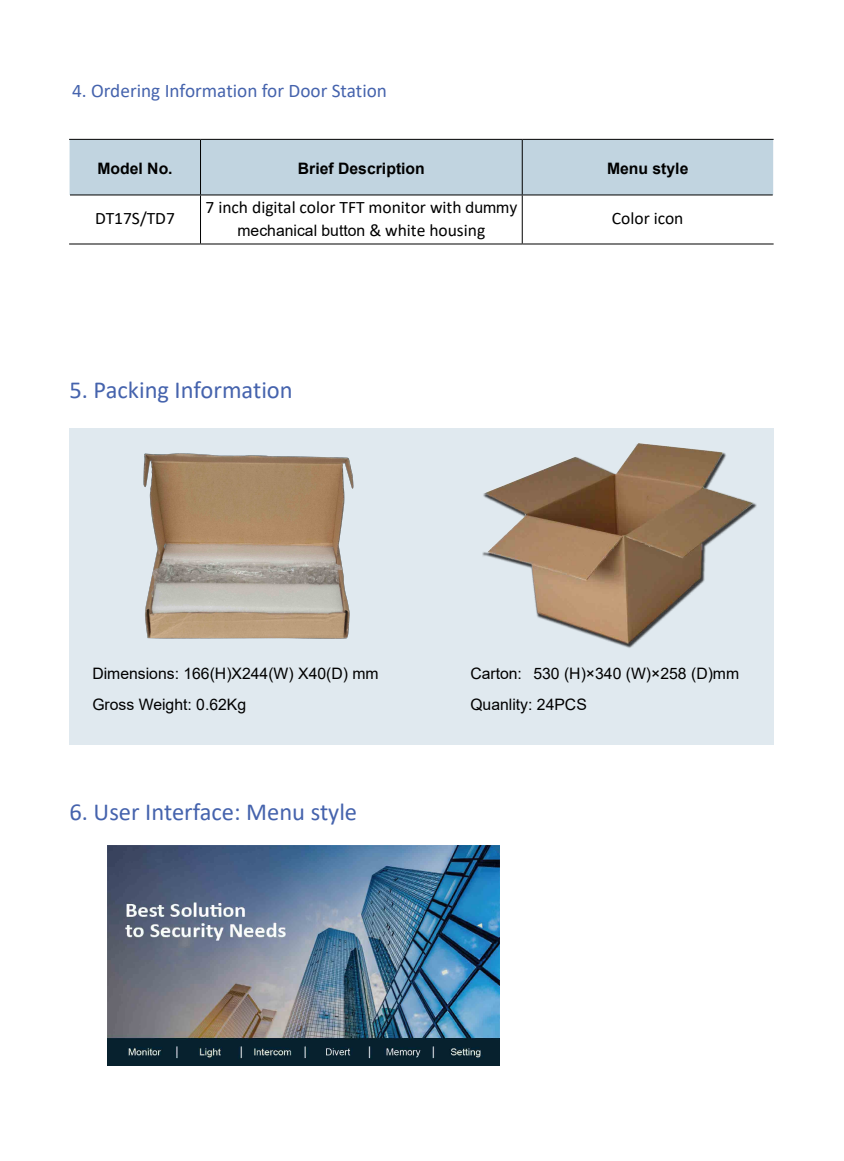
<style>
.page{position:relative;width:844px;height:1161px;background:#fff}
.page>*{position:absolute;margin:0;border:0;box-sizing:border-box;transform-origin:0 0}
.t1{font:24.5px "Calibri";color:#4563ad}
.t2{font:19.25px "Calibri";color:#4563ad}
.t3{font:17.5px "Calibri";color:#000}
.t4{font:15.75px/31px "Arial";color:#000}
.t5{font:700 15.75px "Arial";color:#000}
.s1{font-family:"Arial";font-size:15.75px}
.s2{font-family:"Calibri";font-size:17.5px}
</style>
<div class="page">
<div style="left:70px;top:140px;width:703px;height:55px;background:#c1d4e0"></div>
<hr style="left:69px;top:244px;width:131px;height:1px;background:#000">
<hr style="left:200px;top:195px;width:1px;height:49px;background:#000">
<hr style="left:200px;top:244px;width:322px;height:1px;background:#000">
<hr style="left:522px;top:244px;width:251px;height:1px;background:#000">
<hr style="left:200px;top:140px;width:1px;height:54px;background:#000">
<hr style="left:521px;top:140px;width:1px;height:54px;background:#000">
<hr style="left:69px;top:139px;width:131px;height:1px;background:#000">
<hr style="left:200px;top:139px;width:322px;height:1px;background:#000">
<hr style="left:522px;top:139px;width:251px;height:1px;background:#000">
<hr style="left:70px;top:194px;width:130px;height:1px;background:#000">
<hr style="left:200px;top:194px;width:322px;height:1px;background:#000">
<hr style="left:522px;top:194px;width:250px;height:1px;background:#000">
<hr style="left:521px;top:195px;width:1px;height:49px;background:#000">
<div style="left:69px;top:428px;width:705px;height:316px;background:#e0e9ef"></div>
<img style="left:482px;top:444px;width:275px;height:204px">
<img style="left:143px;top:453px;width:211px;height:186px">
<img style="left:108px;top:845px;width:391px;height:220px">
<p class="t2" style="left:72px;top:77px;width:316px">4. Ordering Information for Door Station</p>
<p class="t5" style="left:97px;top:157px;width:77px">Model No.</p>
<p class="t5" style="left:298px;top:157px;width:128px">Brief Description</p>
<p class="t5" style="left:607px;top:157px;width:83px">Menu style</p>
<p class="t3" style="left:95px;top:206px;width:81px">DT17S/TD7</p>
<p class="t3" style="left:205px;top:195px;width:313px">7 inch digital color TFT monitor with <span class="s1">dummy</span></p>
<p class="t4" style="left:237px;top:215px;width:249px">mechanical button <span class="s2">&amp; white housing</span></p>
<p class="t3" style="left:611px;top:206px;width:73px">Color icon</p>
<h1 class="t1" style="left:69px;top:373px;width:225px">5. Packing Information</h1>
<p class="t4" style="left:92px;top:657px;width:288px">Dimensions: 166(H)X244(W) X40(D) mm<br>Gross Weight: 0.62Kg</p>
<p class="t4" style="left:470px;top:657px;width:270px">Carton: 530 (H)×340 (W)×258 (D)mm<br>Quanlity: 24PCS</p>
<h1 class="t1" style="left:69px;top:795px;width:289px">6. User Interface: Menu style</h1>
</div>
